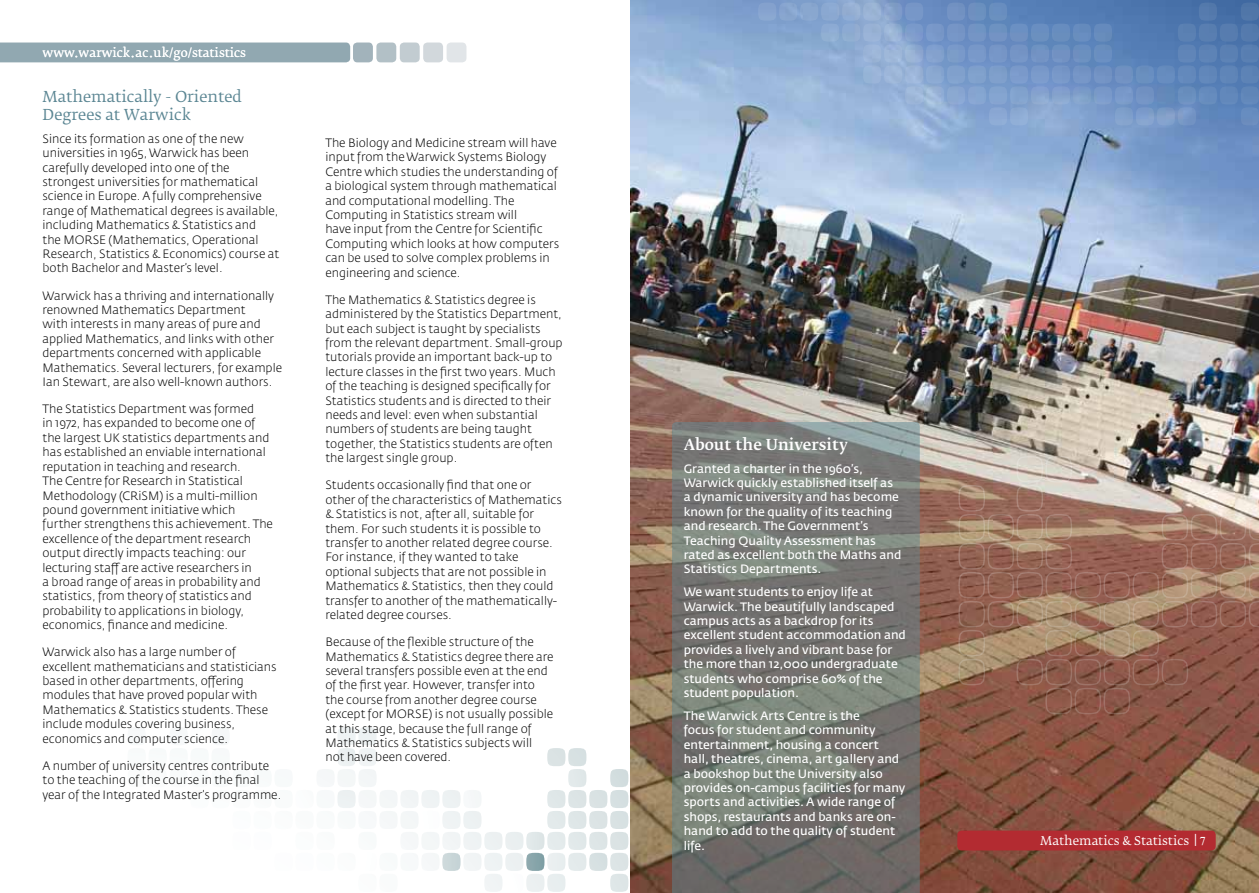
<style>
.page{position:relative;width:1259px;height:893px;background:#fff}
.page>*{position:absolute;margin:0;border:0;box-sizing:border-box;transform-origin:0 0}
.t1{font:15px/18px "Fedra Serif B Std";color:#5b8693}
.t2{font:500 15px "Fedra Serif B Std";color:#fff}
.t3{font:300 12px/14.4px "Fedra Sans Std";color:#000}
.t4{font:600 12px/14.4px "Fedra Sans Std";color:#fff}
.t5{font:12px "Fedra Serif B Std";color:#fff}
</style>
<div class="page">
<svg style="left:218px;top:727px;width:411px;height:165px"></svg>
<img style="left:630px;top:0;width:629px;height:893px">
<svg style="left:672px;top:422px;width:247px;height:471px;background:#757773"></svg>
<div style="left:0;top:43px;width:350px;height:19px;background:#91a8b1"></div>
<div style="left:353px;top:43px;width:20px;height:19px;background:#a2b3bb;border-radius:4px"></div>
<div style="left:376px;top:43px;width:20px;height:19px;background:#b2c0c6;border-radius:4px"></div>
<div style="left:400px;top:43px;width:20px;height:19px;background:#c2ccd1;border-radius:4px"></div>
<div style="left:423px;top:43px;width:20px;height:19px;background:#d2d8dc;border-radius:4px"></div>
<div style="left:446px;top:43px;width:20px;height:19px;background:#e1e5e8;border-radius:4px"></div>
<div style="left:957px;top:831px;width:258px;height:19px;background:#b32b31;border-radius:4px"></div>
<svg style="left:958px;top:456px;width:301px;height:258px;background:#9d7867"></svg>
<svg style="left:757px;top:3px;width:502px;height:123px;background:#7799c6"></svg>
<p class="t5" style="left:43px;top:46px;width:205px">www.warwick.ac.uk/go/statistics</p>
<p class="t1" style="left:43px;top:88px;width:201px">Mathematically - Oriented<br>Degrees at Warwick</p>
<p class="t3" style="left:43px;top:132px;width:238px">Since its formation as one of the new universities in 1965, Warwick has been carefully developed into one of the strongest universities for mathematical science in Europe. A fully comprehensive range of Mathematical degrees is available, including Mathematics &amp; Statistics and<br>the MORSE (Mathematics, Operational Research, Statistics &amp; Economics) course at both Bachelor and Master’s level.</p>
<p class="t3" style="left:43px;top:288px;width:241px">Warwick has a thriving and internationally renowned Mathematics Department<br>with interests in many areas of pure and applied Mathematics, and links with other departments concerned with applicable Mathematics. Several lecturers, for example Ian Stewart, are also well-known authors.</p>
<p class="t3" style="left:43px;top:402px;width:232px">The Statistics Department was formed<br>in 1972, has expanded to become one of the largest UK statistics departments and has established an enviable international reputation in teaching and research.<br>The Centre for Research in Statistical Methodology (CRiSM) is a multi-million pound government initiative which further strengthens this achievement. The excellence of the department research output directly impacts teaching: our lecturing staff are active researchers in<br>a broad range of areas in probability and statistics, from theory of statistics and probability to applications in biology, economics, finance and medicine.</p>
<p class="t3" style="left:43px;top:645px;width:236px">Warwick also has a large number of excellent mathematicians and statisticians based in other departments, offering modules that have proved popular with Mathematics &amp; Statistics students. These include modules covering business, economics and computer science.</p>
<p class="t3" style="left:43px;top:759px;width:240px">A number of university centres contribute to the teaching of the course in the final year of the Integrated Master’s programme.</p>
<p class="t3" style="left:325px;top:136px;width:235px">The Biology and Medicine stream will have input from the Warwick Systems Biology Centre which studies the understanding of a biological system through mathematical and computational modelling. The Computing in Statistics stream will<br>have input from the Centre for Scientific Computing which looks at how computers can be used to solve complex problems in engineering and science.</p>
<p class="t3" style="left:325px;top:293px;width:239px">The Mathematics &amp; Statistics degree is administered by the Statistics Department, but each subject is taught by specialists from the relevant department. Small-group tutorials provide an important back-up to lecture classes in the first two years. Much of the teaching is designed specifically for Statistics students and is directed to their needs and level: even when substantial numbers of students are being taught together, the Statistics students are often the largest single group.</p>
<p class="t3" style="left:325px;top:478px;width:238px">Students occasionally find that one or other of the characteristics of Mathematics &amp; Statistics is not, after all, suitable for them. For such students it is possible to transfer to another related degree course.<br>For instance, if they wanted to take optional subjects that are not possible in Mathematics &amp; Statistics, then they could transfer to another of the mathematically&shy;related degree courses.</p>
<p class="t3" style="left:325px;top:635px;width:230px">Because of the flexible structure of the Mathematics &amp; Statistics degree there are several transfers possible even at the end of the first year. However, transfer into the course from another degree course (except for MORSE) is not usually possible at this stage, because the full range of Mathematics &amp; Statistics subjects will not have been covered.</p>
<p class="t2" style="left:684px;top:436px;width:166px">About the University</p>
<p class="t4" style="left:684px;top:461px;width:219px">Granted a charter in the 1960’s, Warwick quickly established itself as a dynamic university and has become known for the quality of its teaching and research. The Government’s Teaching Quality Assessment has rated as excellent both the Maths and Statistics Departments.</p>
<p class="t4" style="left:684px;top:585px;width:224px">We want students to enjoy life at Warwick. The beautifully landscaped campus acts as a backdrop for its excellent student accommodation and provides a lively and vibrant base for the more than 12,000 undergraduate students who comprise 60% of the student population.</p>
<p class="t4" style="left:684px;top:709px;width:223px">The Warwick Arts Centre is the<br>focus for student and community entertainment, housing a concert hall, theatres, cinema, art gallery and a bookshop but the University also provides on-campus facilities for many sports and activities. A wide range of shops, restaurants and banks are on&shy;hand to add to the quality of student life.</p>
<p class="t5" style="left:1040px;top:834px;width:150px">Mathematics &amp; Statistics</p>
</div>
